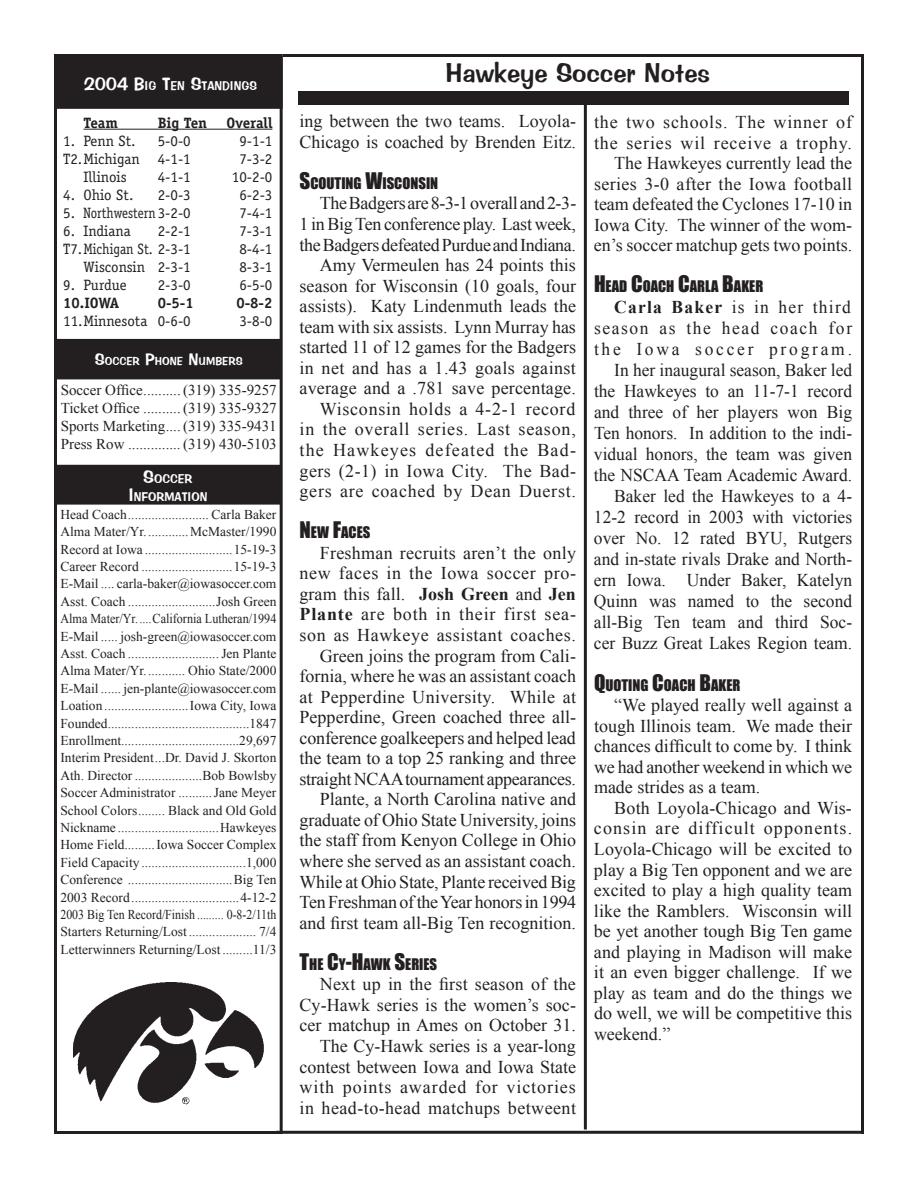
<style>
.page{position:relative;width:918px;height:1188px;background:#fff}
.page>*{position:absolute;margin:0;border:0;box-sizing:border-box;transform-origin:0 0}
.t1{font:27px "Impress BT";color:#231f20}
.t2{font:18px/20.5px "Times New Roman";color:#231f20;text-align:right}
.t3{font:15px "Officina Serif";color:#231f20}
.t4{font:15px/18px "Times New Roman";color:#231f20;text-align:justify}
.t5{font:700 15px "Officina Serif";color:#231f20}
.t6{font:14.7px "Impact";color:#231f20}
.t7{font:13.5px/17.4px "Times New Roman";color:#231f20;text-align:justify}
.t8{font:12.6px/18px "Impress BT";color:#fff;text-align:center}
.t9{font:11.55px "Impress BT";color:#fff}
.s1{font-size:18px}
.s2{font-size:16.5px}
.s3{font-size:21px}
.s4{font-weight:700}
</style>
<div class="page">
<div style="left:54px;top:54px;width:229px;height:1080px;border:3px solid #231f20"></div>
<div style="left:59px;top:468px;width:219px;height:34px;background:#231f20"></div>
<div style="left:56px;top:465px;width:225px;height:40px;border:6px solid #231f20"></div>
<div style="left:58px;top:342px;width:221px;height:34px;background:#231f20"></div>
<div style="left:55px;top:339px;width:227px;height:40px;border:6px solid #231f20"></div>
<hr style="left:283px;top:54px;width:580px;height:3px;background:#231f20">
<hr style="left:861px;top:54px;width:3px;height:1080px;background:#231f20">
<div style="left:299px;top:92px;width:549px;height:12px;background:#231f20"></div>
<hr style="left:276px;top:1131px;width:586px;height:3px;background:#231f20">
<hr style="left:584px;top:105px;width:3px;height:1025px;background:#231f20">
<div style="left:58px;top:59px;width:222px;height:47px;background:#231f20"></div>
<div style="left:55px;top:56px;width:228px;height:53px;border:6px solid #231f20"></div>
<hr style="left:83px;top:129px;width:189px;height:1px;background:#231f20">
<img style="left:73px;top:982px;width:190px;height:122px">
<p class="t8" style="left:84px;top:77px;width:175px"><span class="s1">2004 B</span>IG <span class="s1">T</span>EN <span class="s1">S</span>TANDINGS</p>
<p class="t5" style="left:83px;top:113px;width:36px">Team</p>
<p class="t5" style="left:158px;top:113px;width:51px">Big Ten</p>
<p class="t5" style="left:227px;top:113px;width:47px">Overall</p>
<p class="t3" style="left:63px;top:132px;width:74px">1. Penn St.</p>
<p class="t3" style="left:158px;top:132px;width:35px">5-0-0</p>
<p class="t3" style="left:239px;top:132px;width:35px">9-1-1</p>
<p class="t3" style="left:63px;top:150px;width:129px">T2. Michigan 4-1-1</p>
<p class="t3" style="left:239px;top:150px;width:35px">7-3-2</p>
<p class="t3" style="left:83px;top:168px;width:45px">Illinois</p>
<p class="t3" style="left:158px;top:168px;width:35px">4-1-1</p>
<p class="t3" style="left:232px;top:168px;width:42px">10-2-0</p>
<p class="t3" style="left:63px;top:186px;width:72px">4. Ohio St.</p>
<p class="t3" style="left:158px;top:186px;width:35px">2-0-3</p>
<p class="t3" style="left:239px;top:186px;width:35px">6-2-3</p>
<p class="t3" style="left:63px;top:204px;width:129px">5. Northwestern 3-2-0</p>
<p class="t3" style="left:239px;top:204px;width:35px">7-4-1</p>
<p class="t3" style="left:63px;top:222px;width:69px">6. Indiana</p>
<p class="t3" style="left:158px;top:222px;width:35px">2-2-1</p>
<p class="t3" style="left:239px;top:222px;width:35px">7-3-1</p>
<p class="t3" style="left:63px;top:240px;width:129px">T7. Michigan St. 2-3-1</p>
<p class="t3" style="left:239px;top:240px;width:35px">8-4-1</p>
<p class="t3" style="left:83px;top:258px;width:109px">Wisconsin 2-3-1</p>
<p class="t3" style="left:239px;top:258px;width:35px">8-3-1</p>
<p class="t3" style="left:63px;top:276px;width:65px">9. Purdue</p>
<p class="t3" style="left:158px;top:276px;width:35px">2-3-0</p>
<p class="t3" style="left:239px;top:276px;width:35px">6-5-0</p>
<p class="t5" style="left:63px;top:293px;width:58px">10.IOWA</p>
<p class="t5" style="left:158px;top:293px;width:38px">0-5-1</p>
<p class="t5" style="left:236px;top:293px;width:38px">0-8-2</p>
<p class="t3" style="left:63px;top:312px;width:129px">11. Minnesota 0-6-0</p>
<p class="t3" style="left:239px;top:312px;width:35px">3-8-0</p>
<p class="t9" style="left:95px;top:354px;width:149px"><span class="s2">S</span>OCCER <span class="s2">P</span>HONE <span class="s2">N</span>UMBERS</p>
<p class="t4" style="left:61px;top:381px;width:217px">Soccer Office ..........(319) 335-9257<br>Ticket Office ..........(319) 335-9327<br>Sports Marketing ....(319) 335-9431<br>Press Row ..............(319) 430-5103</p>
<p class="t8" style="left:128px;top:470px;width:81px"><span class="s1">S</span>OCCER<br><span class="s1">I</span>NFORMATION</p>
<p class="t7" style="left:60px;top:505px;width:218px">Head Coach ........................ Carla Baker Alma Mater/Yr. ............McMaster/1990<br>Record at Iowa ..........................15-19-3<br>Career Record ...........................15-19-3<br>E-Mail .... carla-baker@iowasoccer.com Asst. Coach ..........................Josh Green Alma Mater/Yr. ....California Lutheran/1994<br>E-Mail ..... josh-green@iowasoccer.com Asst. Coach ........................... Jen Plante Alma Mater/Yr. ........... Ohio State/2000<br>E-Mail ...... jen-plante@iowasoccer.com Loation .........................Iowa City, Iowa Founded..........................................1847<br>Enrollment ...................................29,697<br>Interim President ...Dr. David J. Skorton Ath. Director ....................Bob Bowlsby Soccer Administrator ..........Jane Meyer School Colors ........ Black and Old Gold Nickname ..............................Hawkeyes Home Field .........Iowa Soccer Complex Field Capacity ...............................1,000<br>Conference ...............................Big Ten 2003 Record ................................4-12-2<br>2003 Big Ten Record/Finish ......... 0-8-2/11th Starters Returning/Lost .................... 7/4<br>Letterwinners Returning/Lost .........11/3</p>
<h1 class="t1" style="left:446px;top:56px;width:266px">Hawkeye Soccer Notes</h1>
<p class="t2" style="left:300px;top:111px;width:278px;text-align:left">ing between the two teams. Loyola-<br>Chicago is coached by Brenden Eitz.</p>
<p class="t6" style="left:300px;top:172px;width:140px"><span class="s3">S</span>COUTING <span class="s3">W</span>ISCONSIN</p>
<p class="t2" style="left:300px;top:193px;width:278px">The Badgers are 8-3-1 overall and 2-3-<br>1 in Big Ten conference play. Last week, the Badgers defeated Purdue and Indiana.<br>Amy Vermeulen has 24 points this season for Wisconsin (10 goals, four assists). Katy Lindenmuth leads the team with six assists. Lynn Murray has started 11 of 12 games for the Badgers in net and has a 1.43 goals against average and a .781 save percentage.<br>Wisconsin holds a 4-2-1 record<br>in the overall series. Last season, the Hawkeyes defeated the Bad&shy;gers (2-1) in Iowa City. The Bad&shy;gers are coached by Dean Duerst.</p>
<p class="t6" style="left:300px;top:521px;width:72px"><span class="s3">N</span>EW <span class="s3">F</span>ACES</p>
<p class="t2" style="left:300px;top:542px;width:278px">Freshman recruits aren’t the only new faces in the Iowa soccer pro&shy;gram this fall. <span class="s4">Josh Green</span> and <span class="s4">Jen Plante</span> are both in their first sea&shy;son as Hawkeye assistant coaches.<br>Green joins the program from Cali&shy;fornia, where he was an assistant coach at Pepperdine University. While at Pepperdine, Green coached three all&shy;conference goalkeepers and helped lead the team to a top 25 ranking and three straight NCAA tournament appearances.<br>Plante, a North Carolina native and graduate of Ohio State University, joins the staff from Kenyon College in Ohio where she served as an assistant coach.<br>While at Ohio State, Plante received Big Ten Freshman of the Year honors in 1994 and first team all-Big Ten recognition.</p>
<p class="t6" style="left:300px;top:953px;width:139px"><span class="s3">T</span>HE <span class="s3">C</span>Y<span class="s3">-H</span>AWK <span class="s3">S</span>ERIES</p>
<p class="t2" style="left:300px;top:974px;width:278px">Next up in the first season of the Cy-Hawk series is the women’s soc&shy;cer matchup in Ames on October 31.<br>The Cy-Hawk series is a year-long contest between Iowa and Iowa State with points awarded for victories in head-to-head matchups betweent</p>
<p class="t2" style="left:594px;top:111px;width:260px">the two schools. The winner of the series wil receive a trophy.<br>The Hawkeyes currently lead the series 3-0 after the Iowa football team defeated the Cyclones 17-10 in Iowa City. The winner of the wom&shy;en’s soccer matchup gets two points.</p>
<p class="t6" style="left:594px;top:275px;width:171px"><span class="s3">H</span>EAD <span class="s3">C</span>OACH <span class="s3">C</span>ARLA <span class="s3">B</span>AKER</p>
<p class="t2" style="left:594px;top:296px;width:260px;line-height:21px"><span class="s4">Carla Baker</span> is in her third season as the head coach for the Iowa soccer program.<br>In her inaugural season, Baker led the Hawkeyes to an 11-7-1 record and three of her players won Big<br>Ten honors. In addition to the indi&shy;vidual honors, the team was given the NSCAA Team Academic Award.<br>Baker led the Hawkeyes to a 4-<br>12-2 record in 2003 with victories over No. 12 rated BYU, Rutgers and in-state rivals Drake and North&shy;ern Iowa. Under Baker, Katelyn<br>Quinn was named to the second all-Big Ten team and third Soc&shy;cer Buzz Great Lakes Region team.</p>
<p class="t6" style="left:594px;top:673px;width:148px"><span class="s3">Q</span>UOTING <span class="s3">C</span>OACH <span class="s3">B</span>AKER</p>
<p class="t2" style="left:594px;top:695px;width:260px;text-align:justify;text-indent:20px">“We played really well against a tough Illinois team. We made their chances difficult to come by. I think we had another weekend in which we made strides as a team.</p>
<p class="t2" style="left:594px;top:797px;width:260px;text-align:justify;text-indent:20px">Both Loyola-Chicago and Wis&shy;consin are difficult opponents.<br>Loyola-Chicago will be excited to play a Big Ten opponent and we are excited to play a high quality team like the Ramblers. Wisconsin will be yet another tough Big Ten game and playing in Madison will make it an even bigger challenge. If we play as team and do the things we do well, we will be competitive this weekend.”</p>
</div>
